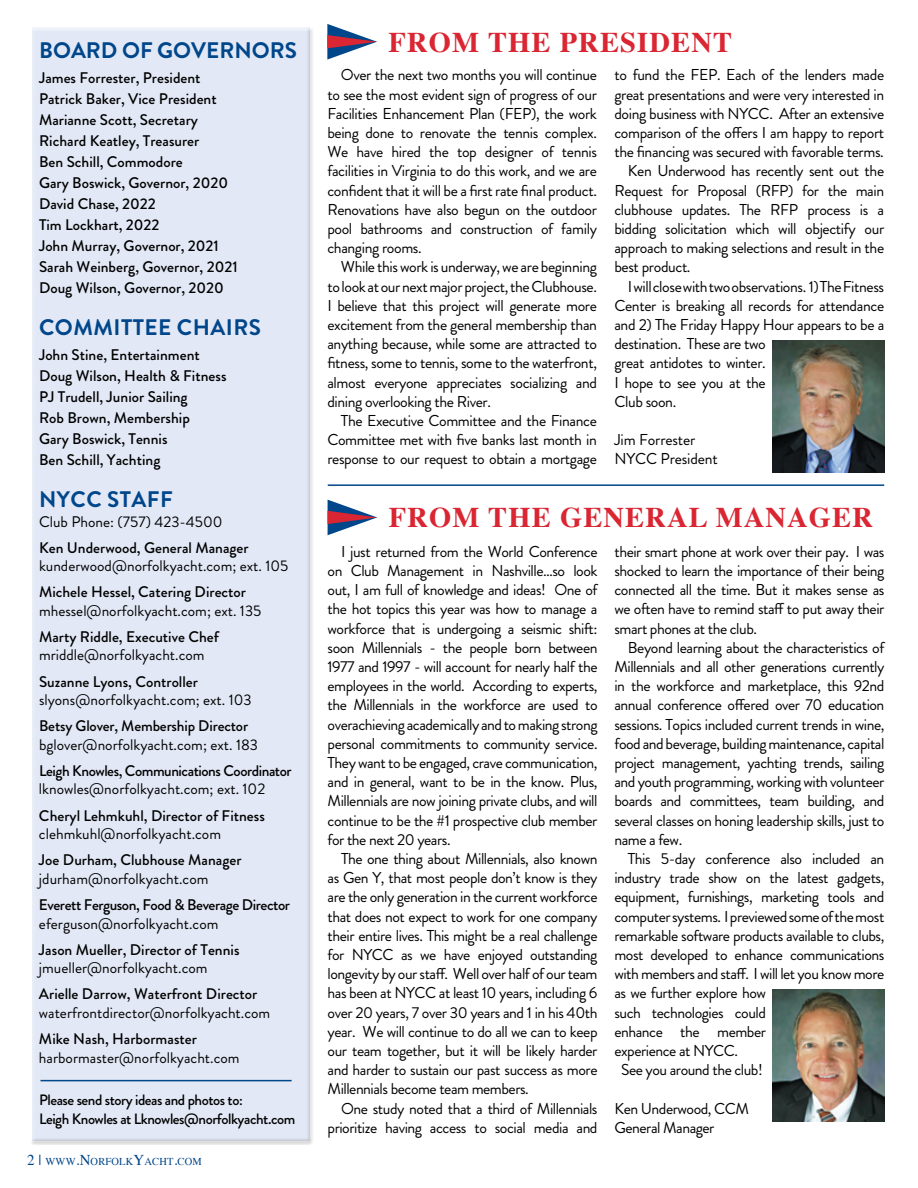
<style>
.page{position:relative;width:918px;height:1188px;background:#fff}
.page>*{position:absolute;margin:0;border:0;box-sizing:border-box;transform-origin:0 0}
.t1{font:700 28.5px "Times";letter-spacing:.04em;color:#d92632}
.t2{font:700 22.5px "Brandon Grotesque";letter-spacing:.02em;color:#00468b}
.t3{font:700 22.5px "Brandon Grotesque";color:#00468b}
.t4{font:15.75px/19.2px "Brandon Grotesque";letter-spacing:-.025em;color:#000;text-align:justify}
.t5{font:500 15.3px/21px "Brandon Grotesque";color:#000}
.t6{font:15.3px "Brandon Grotesque";color:#000}
.t7{font:500 15.3px "Brandon Grotesque";letter-spacing:-.03em;color:#000}
.t8{font:500 15px/19.2px "Brandon Grotesque";letter-spacing:-.03em;color:#000}
.t9{font:10.5px "Times";letter-spacing:.015em;color:#00468b}
.s1{font-size:15px}
</style>
<div class="page">
<div style="left:29px;top:25px;width:285px;height:1120px;background:#e2e8f5"></div>
<svg style="left:327px;top:24px;width:50px;height:36px"></svg>
<img style="left:773px;top:340px;width:111px;height:133px">
<hr style="left:328px;top:484px;width:556px;height:2px;background:#00468b">
<svg style="left:328px;top:500px;width:49px;height:35px"></svg>
<img style="left:773px;top:989px;width:111px;height:133px">
<hr style="left:41px;top:1080px;width:251px;height:1px;background:#00468b">
<h2 class="t3" style="left:39px;top:35px;width:259px">BOARD OF GOVERNORS</h2>
<p class="t5" style="left:39px;top:67px;width:200px">James Forrester, President<br>Patrick Baker, Vice President<br>Marianne Scott, Secretary<br>Richard Keatley, Treasurer<br>Ben Schill, Commodore<br>Gary Boswick, Governor, 2020<br>David Chase, 2022<br>Tim Lockhart, 2022<br>John Murray, Governor, 2021<br>Sarah Weinberg, Governor, 2021<br>Doug Wilson, Governor, 2020</p>
<h2 class="t2" style="left:39px;top:312px;width:223px">COMMITTEE CHAIRS</h2>
<p class="t5" style="left:39px;top:344px;width:189px">John Stine, Entertainment<br>Doug Wilson, Health &amp; Fitness<br>PJ Trudell, Junior Sailing<br>Rob Brown, Membership<br>Gary Boswick, Tennis<br>Ben Schill, Yachting</p>
<h2 class="t2" style="left:39px;top:484px;width:135px">NYCC STAFF</h2>
<p class="t6" style="left:39px;top:512px;width:185px">Club Phone: (757) 423-4500</p>
<p class="t5" style="left:39px;top:537px;width:211px">Ken Underwood, General Manager</p>
<p class="t6" style="left:39px;top:555px;width:251px">kunderwood@norfolkyacht.com; ext. 105</p>
<p class="t5" style="left:39px;top:582px;width:209px">Michele Hessel, Catering Director</p>
<p class="t6" style="left:39px;top:600px;width:224px">mhessel@norfolkyacht.com; ext. 135</p>
<p class="t5" style="left:39px;top:626px;width:182px">Marty Riddle, Executive Chef</p>
<p class="t6" style="left:39px;top:645px;width:167px">mriddle@norfolkyacht.com</p>
<p class="t5" style="left:39px;top:671px;width:160px">Suzanne Lyons, Controller</p>
<p class="t6" style="left:39px;top:689px;width:214px">slyons@norfolkyacht.com; ext. 103</p>
<p class="t5" style="left:39px;top:716px;width:211px">Betsy Glover, Membership Director</p>
<p class="t6" style="left:39px;top:734px;width:221px">bglover@norfolkyacht.com; ext. 183</p>
<p class="t7" style="left:39px;top:760px;width:254px">Leigh Knowles, Communications Coordinator</p>
<p class="t6" style="left:39px;top:779px;width:228px">lknowles@norfolkyacht.com; ext. 102</p>
<p class="t5" style="left:39px;top:805px;width:227px">Cheryl Lehmkuhl, Director of Fitness</p>
<p class="t6" style="left:39px;top:823px;width:184px">clehmkuhl@norfolkyacht.com</p>
<p class="t5" style="left:39px;top:850px;width:204px">Joe Durham, Clubhouse Manager</p>
<p class="t6" style="left:39px;top:868px;width:171px">jdurham@norfolkyacht.com</p>
<p class="t7" style="left:39px;top:894px;width:253px">Everett Ferguson, Food &amp; Beverage Director</p>
<p class="t6" style="left:39px;top:913px;width:181px">eferguson@norfolkyacht.com</p>
<p class="t5" style="left:39px;top:939px;width:202px">Jason Mueller, Director of Tennis</p>
<p class="t6" style="left:39px;top:957px;width:170px">jmueller@norfolkyacht.com</p>
<p class="t5" style="left:39px;top:984px;width:220px">Arielle Darrow, Waterfront Director</p>
<p class="t6" style="left:39px;top:1002px;width:233px">waterfrontdirector@norfolkyacht.com</p>
<p class="t5" style="left:39px;top:1029px;width:159px">Mike Nash, Harbormaster</p>
<p class="t6" style="left:39px;top:1047px;width:202px">harbormaster@norfolkyacht.com</p>
<p class="t8" style="left:39px;top:1090px;width:258px">Please send story ideas and photos to:<br>Leigh Knowles at Lknowles@norfolkyacht.com</p>
<p class="t9" style="left:27px;top:1151px;width:176px"><span class="s1">2 |</span> WWW<span class="s1">.N</span>ORFOLK<span class="s1">Y</span>ACHT<span class="s1">.</span>COM</p>
<h1 class="t1" style="left:389px;top:15px;width:345px">FROM THE PRESIDENT</h1>
<p class="t4" style="left:327px;top:66px;width:271px;text-indent:13px">Over the next two months you will continue to see the most evident sign of progress of our Facilities Enhancement Plan (FEP), the work being done to renovate the tennis complex.<br>We have hired the top designer of tennis facilities in Virginia to do this work, and we are confident that it will be a first rate final product.<br>Renovations have also begun on the outdoor pool bathrooms and construction of family changing rooms.</p>
<p class="t4" style="left:327px;top:258px;width:271px;text-indent:13px">While this work is underway, we are beginning to look at our next major project, the Clubhouse.<br>I believe that this project will generate more excitement from the general membership than anything because, while some are attracted to fitness, some to tennis, some to the waterfront, almost everyone appreciates socializing and dining overlooking the River.</p>
<p class="t4" style="left:327px;top:411px;width:271px;text-indent:13px">The Executive Committee and the Finance Committee met with five banks last month in response to our request to obtain a mortgage</p>
<p class="t4" style="left:614px;top:66px;width:271px">to fund the FEP. Each of the lenders made</p>
<p class="t4" style="left:614px;top:85px;width:271px">great presentations and were very interested in</p>
<p class="t4" style="left:614px;top:104px;width:271px">doing business with NYCC. After an extensive</p>
<p class="t4" style="left:614px;top:123px;width:271px">comparison of the offers I am happy to report</p>
<p class="t4" style="left:614px;top:142px;width:271px">the financing was secured with favorable terms.</p>
<p class="t4" style="left:628px;top:162px;width:258px">Ken Underwood has recently sent out the</p>
<p class="t4" style="left:614px;top:181px;width:271px">Request for Proposal (RFP) for the main</p>
<p class="t4" style="left:614px;top:200px;width:271px">clubhouse updates. The RFP process is a</p>
<p class="t4" style="left:614px;top:219px;width:271px">bidding solicitation which will objectify our</p>
<p class="t4" style="left:614px;top:238px;width:271px">approach to making selections and result in the</p>
<p class="t4" style="left:614px;top:258px;width:78px">best product.</p>
<p class="t4" style="left:628px;top:277px;width:258px">I will close with two observations. 1) The Fitness</p>
<p class="t4" style="left:614px;top:296px;width:271px">Center is breaking all records for attendance</p>
<p class="t4" style="left:614px;top:315px;width:271px">and 2) The Friday Happy Hour appears to be a</p>
<p class="t4" style="left:614px;top:334px;width:153px">destination. These are two</p>
<p class="t4" style="left:614px;top:354px;width:153px">great antidotes to winter.</p>
<p class="t4" style="left:614px;top:373px;width:153px">I hope to see you at the</p>
<p class="t4" style="left:614px;top:392px;width:63px">Club soon.</p>
<p class="t4" style="left:614px;top:430px;width:105px">Jim Forrester<br>NYCC President</p>
<h1 class="t1" style="left:389px;top:490px;width:486px">FROM THE GENERAL MANAGER</h1>
<p class="t4" style="left:328px;top:542px;width:272px;text-indent:13px">I just returned from the World Conference on Club Management in Nashville…so look out, I am full of knowledge and ideas! One of the hot topics this year was how to manage a workforce that is undergoing a seismic shift: soon Millennials - the people born between 1977 and 1997 - will account for nearly half the employees in the world. According to experts, the Millennials in the workforce are used to overachieving academically and to making strong personal commitments to community service.<br>They want to be engaged, crave communication, and in general, want to be in the know. Plus, Millennials are now joining private clubs, and will continue to be the #1 prospective club member for the next 20 years.</p>
<p class="t4" style="left:328px;top:849px;width:272px;text-indent:13px">The one thing about Millennials, also known as Gen Y, that most people don’t know is they are the only generation in the current workforce that does not expect to work for one company their entire lives. This might be a real challenge for NYCC as we have enjoyed outstanding longevity by our staff. Well over half of our team has been at NYCC at least 10 years, including 6 over 20 years, 7 over 30 years and 1 in his 40th year. We will continue to do all we can to keep our team together, but it will be likely harder and harder to sustain our past success as more Millennials become team members.</p>
<p class="t4" style="left:328px;top:1099px;width:272px;text-align:right">One study noted that a third of Millennials prioritize having access to social media and</p>
<p class="t4" style="left:614px;top:542px;width:272px">their smart phone at work over their pay. I was shocked to learn the importance of their being connected all the time. But it makes sense as we often have to remind staff to put away their smart phones at the club.</p>
<p class="t4" style="left:614px;top:638px;width:272px;text-indent:13px">Beyond learning about the characteristics of Millennials and all other generations currently in the workforce and marketplace, this 92nd annual conference offered over 70 education sessions. Topics included current trends in wine, food and beverage, building maintenance, capital project management, yachting trends, sailing and youth programming, working with volunteer boards and committees, team building, and several classes on honing leadership skills, just to name a few.</p>
<p class="t4" style="left:628px;top:849px;width:258px">This 5-day conference also included an</p>
<p class="t4" style="left:614px;top:868px;width:271px">industry trade show on the latest gadgets,</p>
<p class="t4" style="left:614px;top:888px;width:272px">equipment, furnishings, marketing tools and</p>
<p class="t4" style="left:614px;top:907px;width:272px">computer systems. I previewed some of the most</p>
<p class="t4" style="left:614px;top:926px;width:271px">remarkable software products available to clubs,</p>
<p class="t4" style="left:614px;top:945px;width:272px">most developed to enhance communications</p>
<p class="t4" style="left:614px;top:964px;width:271px">with members and staff. I will let you know more</p>
<p class="t4" style="left:614px;top:984px;width:153px">as we further explore how</p>
<p class="t4" style="left:614px;top:1003px;width:153px">such technologies could</p>
<p class="t4" style="left:614px;top:1022px;width:153px">enhance the member</p>
<p class="t4" style="left:614px;top:1041px;width:125px">experience at NYCC.</p>
<p class="t4" style="left:621px;top:1060px;width:143px">See you around the club!</p>
<p class="t4" style="left:614px;top:1099px;width:136px">Ken Underwood, CCM<br>General Manager</p>
</div>
